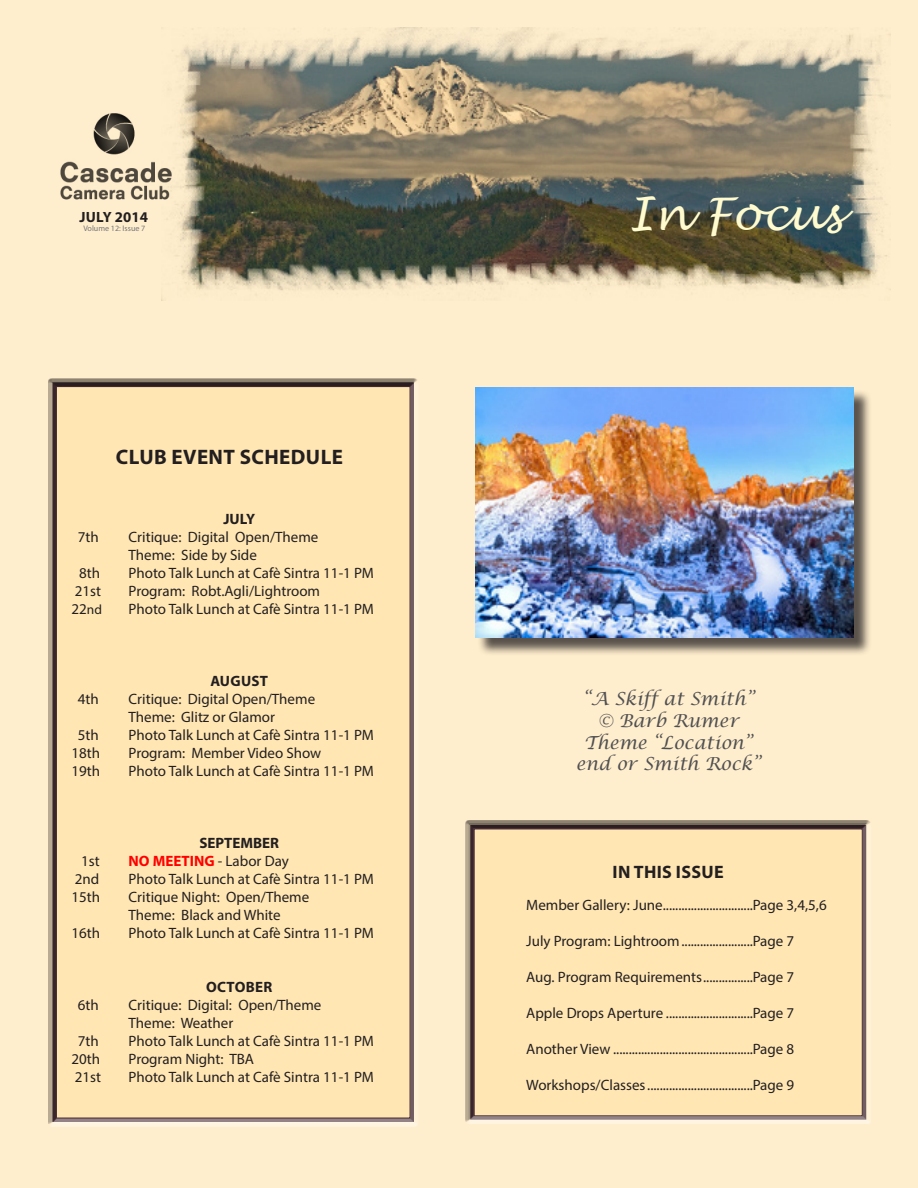
<style>
.page{position:relative;width:918px;height:1188px;background:#fff}
.page>*{position:absolute;margin:0;border:0;box-sizing:border-box;transform-origin:0 0}
.t1{font:italic 45px "Lucida Handwriting";color:#fffbcf}
.t2{font:700 21px "Myriad Pro";letter-spacing:.02em;color:#231f20}
.t3{font:italic 18px "Lucida Calligraphy";color:#505052}
.t4{font:700 18px "Myriad Pro";letter-spacing:.02em;color:#231f20}
.t5{font:15px/18px "Myriad Pro";color:#231f20}
.t6{font:700 15px "Myriad Pro";color:#231f20}
.t7{font:700 15px "Myriad Pro";color:#f00}
.t8{font:700 15px "Myriad Pro";letter-spacing:.02em;color:#231f20}
.t9{font:700 14.85px "Myriad Pro";color:#231f20}
.t10{font:8.1px "Myriad Pro";color:#757679}
.s1{font-size:13.5px}
.s2{font-weight:400;color:#231f20}
</style>
<div class="page">
<div style="left:0;top:1px;width:918px;height:1187px;background:#ffeecd"></div>
<div style="left:466px;top:821px;width:405px;height:301px;background:#231f20;opacity:.75"></div>
<div style="left:48px;top:378px;width:370px;height:746px;background:#231f20;opacity:.75"></div>
<img style="left:60px;top:113px;width:102px;height:87px">
<div style="left:478px;top:389px;width:394px;height:268px;background:#231f20;opacity:.75"></div>
<img style="left:475px;top:387px;width:378px;height:251px">
<img style="left:162px;top:27px;width:729px;height:273px">
<p class="t9" style="left:79px;top:207px;width:70px">JULY 2014</p>
<p class="t10" style="left:83px;top:223px;width:64px">Volume 12: Issue 7</p>
<p class="t2" style="left:116px;top:443px;width:229px">CLUB EVENT SCHEDULE</p>
<p class="t6" style="left:223px;top:509px;width:33px">JULY</p>
<p class="t5" style="left:78px;top:527px;width:22px">7th</p>
<p class="t5" style="left:129px;top:527px;width:191px">Critique: Digital Open/Theme</p>
<p class="t5" style="left:129px;top:545px;width:130px">Theme: Side by Side</p>
<p class="t5" style="left:79px;top:563px;width:22px">8th</p>
<p class="t5" style="left:129px;top:563px;width:247px">Photo Talk Lunch at Cafè Sintra 11-1 PM</p>
<p class="t5" style="left:75px;top:581px;width:28px">21st</p>
<p class="t5" style="left:129px;top:581px;width:193px">Program: Robt.Agli/Lightroom</p>
<p class="t5" style="left:72px;top:599px;width:32px">22<span class="s1">nd</span></p>
<p class="t5" style="left:129px;top:599px;width:247px">Photo Talk Lunch at Cafè Sintra 11-1 PM</p>
<p class="t6" style="left:210px;top:671px;width:59px">AUGUST</p>
<p class="t5" style="left:78px;top:689px;width:22px">4th</p>
<p class="t5" style="left:129px;top:689px;width:188px">Critique: Digital Open/Theme</p>
<p class="t5" style="left:129px;top:707px;width:148px">Theme: Glitz or Glamor</p>
<p class="t5" style="left:78px;top:725px;width:22px">5th</p>
<p class="t5" style="left:129px;top:725px;width:247px">Photo Talk Lunch at Cafè Sintra 11-1 PM</p>
<p class="t5" style="left:72px;top:743px;width:30px">18th</p>
<p class="t5" style="left:129px;top:743px;width:194px">Program: Member Video Show</p>
<p class="t5" style="left:72px;top:761px;width:30px">19th</p>
<p class="t5" style="left:129px;top:761px;width:247px">Photo Talk Lunch at Cafè Sintra 11-1 PM</p>
<p class="t6" style="left:199px;top:833px;width:81px">SEPTEMBER</p>
<p class="t5" style="left:81px;top:851px;width:20px">1st</p>
<p class="t7" style="left:129px;top:851px;width:162px">NO MEETING <span class="s2">- Labor Day</span></p>
<p class="t5" style="left:75px;top:869px;width:26px">2nd</p>
<p class="t5" style="left:129px;top:869px;width:247px">Photo Talk Lunch at Cafè Sintra 11-1 PM</p>
<p class="t5" style="left:72px;top:887px;width:30px">15th</p>
<p class="t5" style="left:129px;top:887px;width:182px">Critique Night: Open/Theme</p>
<p class="t5" style="left:129px;top:905px;width:154px">Theme: Black and White</p>
<p class="t5" style="left:72px;top:923px;width:30px">16th</p>
<p class="t5" style="left:129px;top:923px;width:247px">Photo Talk Lunch at Cafè Sintra 11-1 PM</p>
<p class="t8" style="left:206px;top:977px;width:68px">OCTOBER</p>
<p class="t5" style="left:78px;top:995px;width:22px">6th</p>
<p class="t5" style="left:129px;top:995px;width:194px">Critique: Digital: Open/Theme<br>Theme: Weather</p>
<p class="t5" style="left:78px;top:1031px;width:22px">7th</p>
<p class="t5" style="left:129px;top:1031px;width:247px">Photo Talk Lunch at Cafè Sintra 11-1 PM</p>
<p class="t5" style="left:72px;top:1049px;width:30px">20th</p>
<p class="t5" style="left:129px;top:1049px;width:127px">Program Night: TBA</p>
<p class="t5" style="left:75px;top:1067px;width:28px">21st</p>
<p class="t5" style="left:129px;top:1067px;width:247px">Photo Talk Lunch at Cafè Sintra 11-1 PM</p>
<p class="t1" style="left:628px;top:187px;width:215px">In Focus</p>
<p class="t3" style="left:582px;top:688px;width:173px">“A Skiff at Smith”</p>
<p class="t3" style="left:598px;top:710px;width:143px">© Barb Rumer</p>
<p class="t3" style="left:584px;top:731px;width:170px">Theme “Location”</p>
<p class="t3" style="left:576px;top:753px;width:186px">end or Smith Rock”</p>
<p class="t4" style="left:613px;top:860px;width:113px">IN THIS ISSUE</p>
<p class="t5" style="left:526px;top:895px;width:302px">Member Gallery: June.............................Page 3,4,5,6</p>
<p class="t5" style="left:526px;top:931px;width:270px">July Program: Lightroom.......................Page 7</p>
<p class="t5" style="left:526px;top:967px;width:270px">Aug. Program Requirements................Page 7</p>
<p class="t5" style="left:526px;top:1003px;width:270px">Apple Drops Aperture ............................Page 7</p>
<p class="t5" style="left:526px;top:1039px;width:270px">Another View .............................................Page 8</p>
<p class="t5" style="left:526px;top:1075px;width:270px">Workshops/Classes..................................Page 9</p>
</div>
